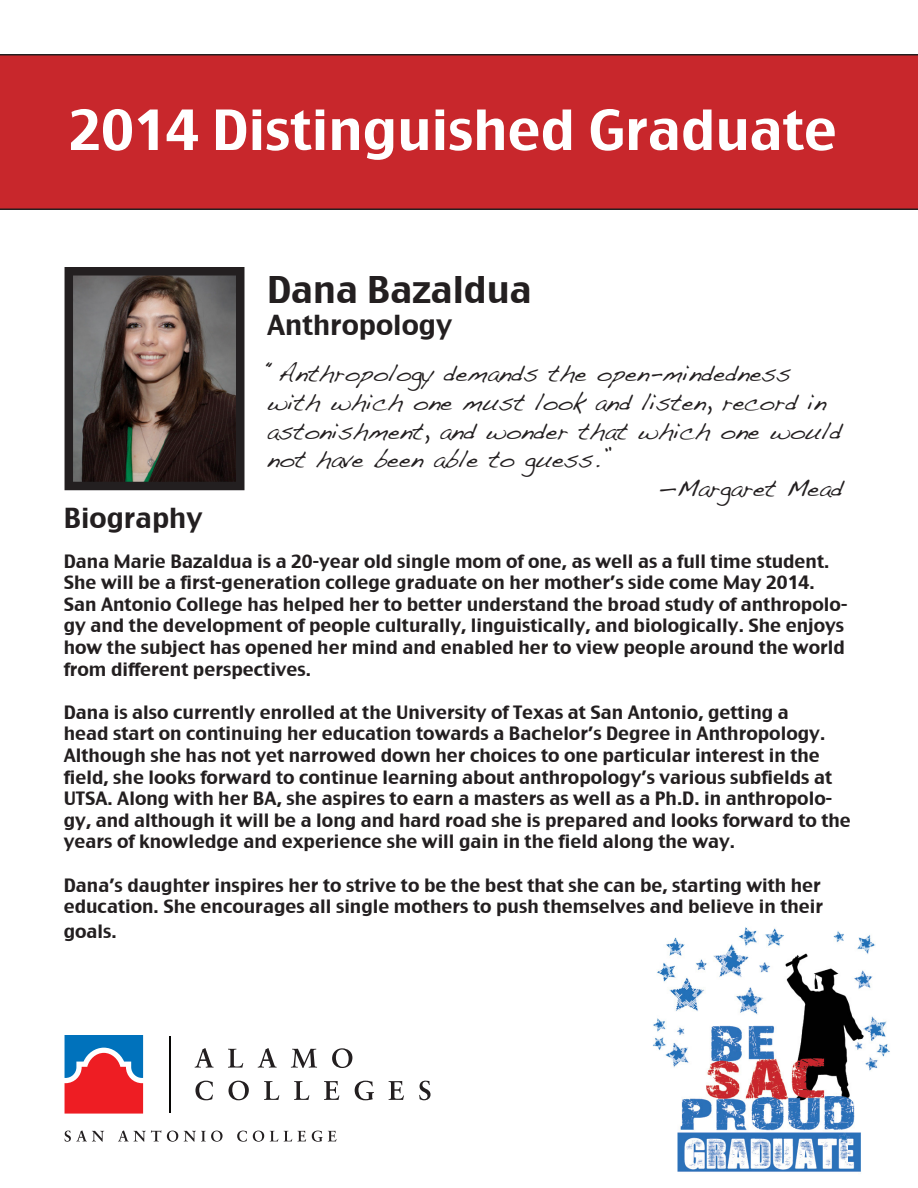
<style>
.page{position:relative;width:918px;height:1188px;background:#fff}
.page>*{position:absolute;margin:0;border:0;box-sizing:border-box;transform-origin:0 0}
.t1{font:54px "Charcoal CY";color:#fff}
.t2{font:36px "Charcoal CY";color:#231f20}
.t3{font:27px "Charcoal CY";color:#231f20}
.t4{font:24px/28.8px "Handwriting Dakota";color:#231f20}
.t5{font:18px/21.6px "Charcoal CY";color:#231f20}
</style>
<div class="page">
<div style="left:0;top:54px;width:918px;height:156px;background:#c8272c"></div>
<svg style="left:65px;top:1130px;width:39px;height:12px"></svg>
<svg style="left:118px;top:1130px;width:43px;height:12px"></svg>
<svg style="left:167px;top:1131px;width:11px;height:11px"></svg>
<svg style="left:184px;top:1131px;width:39px;height:11px"></svg>
<svg style="left:237px;top:1131px;width:10px;height:11px"></svg>
<svg style="left:253px;top:1131px;width:11px;height:11px"></svg>
<svg style="left:270px;top:1131px;width:8px;height:10px"></svg>
<svg style="left:284px;top:1131px;width:8px;height:10px"></svg>
<svg style="left:298px;top:1131px;width:8px;height:10px"></svg>
<svg style="left:312px;top:1131px;width:25px;height:11px"></svg>
<hr style="left:170px;top:1036px;width:1px;height:77px;background:#070605">
<svg style="left:195px;top:1048px;width:19px;height:20px"></svg>
<svg style="left:228px;top:1049px;width:15px;height:19px"></svg>
<svg style="left:258px;top:1048px;width:19px;height:20px"></svg>
<svg style="left:291px;top:1049px;width:26px;height:19px"></svg>
<svg style="left:332px;top:1048px;width:20px;height:20px"></svg>
<svg style="left:195px;top:1081px;width:18px;height:19px"></svg>
<svg style="left:229px;top:1081px;width:20px;height:19px"></svg>
<svg style="left:264px;top:1081px;width:15px;height:19px"></svg>
<svg style="left:294px;top:1081px;width:15px;height:19px"></svg>
<svg style="left:324px;top:1081px;width:15px;height:19px"></svg>
<svg style="left:355px;top:1081px;width:19px;height:19px"></svg>
<svg style="left:389px;top:1081px;width:15px;height:19px"></svg>
<svg style="left:419px;top:1081px;width:12px;height:19px"></svg>
<svg style="left:65px;top:1035px;width:78px;height:79px"></svg>
<img style="left:652px;top:927px;width:238px;height:245px">
<img style="left:75px;top:277px;width:159px;height:203px">
<div style="left:65px;top:267px;width:179px;height:223px;border:9px solid #231f20"></div>
<p class="t1" style="left:69px;top:96px;width:770px">2014 Distinguished Graduate</p>
<p class="t2" style="left:267px;top:267px;width:266px">Dana Bazaldua</p>
<p class="t3" style="left:267px;top:308px;width:187px">Anthropology</p>
<p class="t4" style="left:267px;top:358px;width:576px">“Anthropology demands the open-mindedness with which one must look and listen, record in astonishment, and wonder that which one would not have been able to guess.”</p>
<p class="t4" style="left:659px;top:474px;width:185px">—Margaret Mead</p>
<p class="t3" style="left:64px;top:501px;width:140px">Biography</p>
<p class="t5" style="left:64px;top:550px;width:785px">Dana Marie Bazaldua is a 20-year old single mom of one, as well as a full time student.<br>She will be a first-generation college graduate on her mother’s side come May 2014.<br>San Antonio College has helped her to better understand the broad study of anthropolo&shy;gy and the development of people culturally, linguistically, and biologically. She enjoys how the subject has opened her mind and enabled her to view people around the world from different perspectives.</p>
<p class="t5" style="left:64px;top:701px;width:789px">Dana is also currently enrolled at the University of Texas at San Antonio, getting a<br>head start on continuing her education towards a Bachelor’s Degree in Anthropology.<br>Although she has not yet narrowed down her choices to one particular interest in the field, she looks forward to continue learning about anthropology’s various subfields at UTSA. Along with her BA, she aspires to earn a masters as well as a Ph.D. in anthropolo&shy;gy, and although it will be a long and hard road she is prepared and looks forward to the years of knowledge and experience she will gain in the field along the way.</p>
<p class="t5" style="left:64px;top:874px;width:761px">Dana’s daughter inspires her to strive to be the best that she can be, starting with her education. She encourages all single mothers to push themselves and believe in their</p>
<p class="t5" style="left:64px;top:921px;width:55px">goals.</p>
</div>
